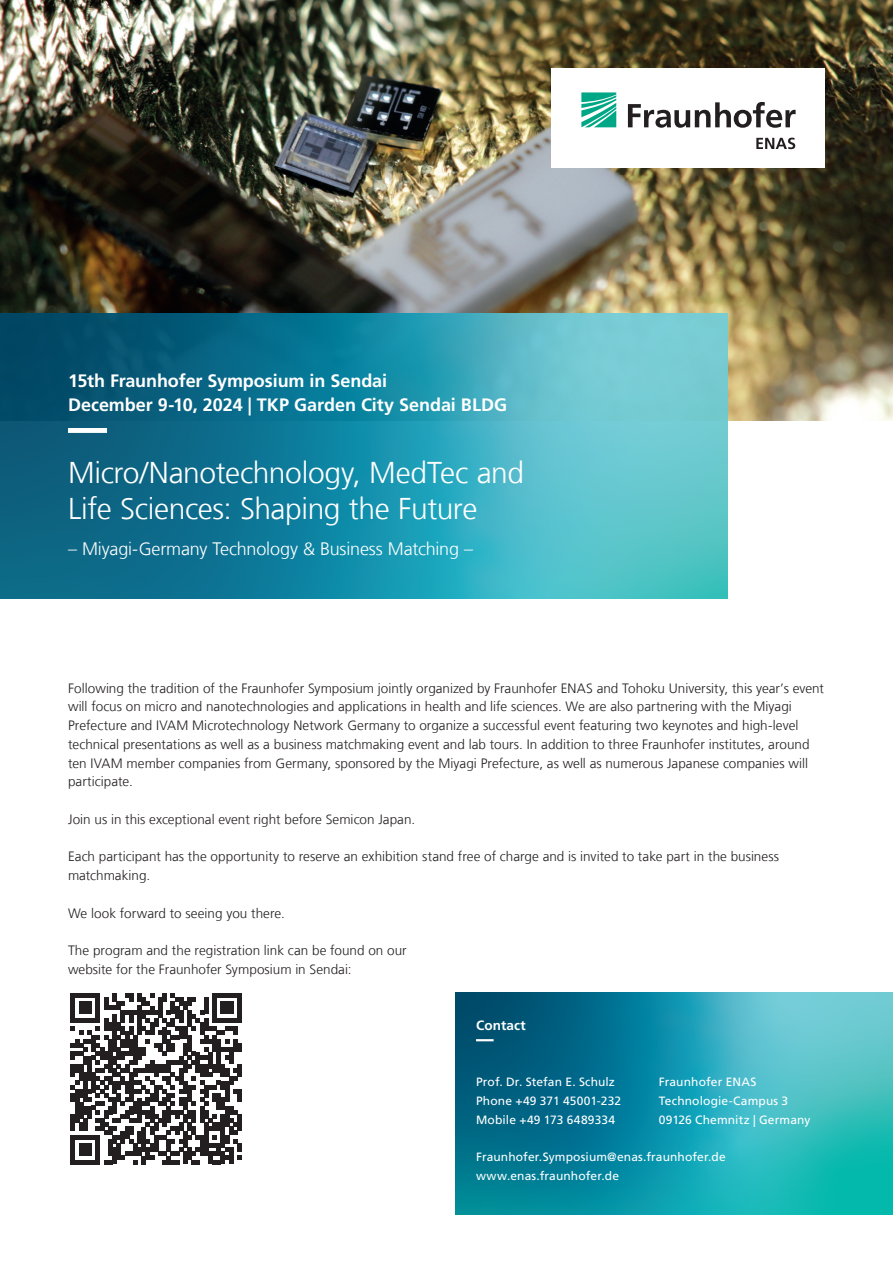
<style>
.page{position:relative;width:893px;height:1263px;background:#fff}
.page>*{position:absolute;margin:0;border:0;box-sizing:border-box;transform-origin:0 0}
.t1{font:300 30px/36px "Frutiger LT Com";letter-spacing:-.015em;color:#fff}
.t2{font:700 18px/23.4px "Frutiger LT Com";letter-spacing:-.005em;color:#fff}
.t3{font:300 18px "Frutiger LT Com";letter-spacing:-.01em;color:#fff}
.t4{font:300 13.5px/18.8px "Frutiger LT Com";color:#231f20}
.t5{font:700 13.5px "Frutiger LT Com";letter-spacing:.01em;color:#fff}
.t6{font:12px/18.8px "Frutiger LT Com";letter-spacing:.01em;color:#fff}
</style>
<div class="page">
<img style="left:0;top:0;width:893px;height:421px">
<div style="left:552px;top:68px;width:273px;height:99px;background:#fff"></div>
<svg style="left:581px;top:92px;width:35px;height:35px"></svg>
<svg style="left:628px;top:102px;width:168px;height:26px"></svg>
<svg style="left:756px;top:138px;width:39px;height:11px"></svg>
<svg style="left:0;top:313px;width:727px;height:286px;background:#2b91a7"></svg>
<svg style="left:68px;top:428px;width:462px;height:5px;background:#2f90aa"></svg>
<svg style="left:71px;top:993px;width:171px;height:171px"></svg>
<svg style="left:455px;top:993px;width:438px;height:221px;background:#1c97a8"></svg>
<svg style="left:476px;top:1039px;width:166px;height:2px"></svg>
<h2 class="t2" style="left:68px;top:370px;width:440px">15th Fraunhofer Symposium in Sendai<br>December 9-10, 2024 | TKP Garden City Sendai BLDG</h2>
<h1 class="t1" style="left:68px;top:455px;width:458px">Micro/Nanotechnology, MedTec and<br>Life Sciences: Shaping the Future</h1>
<h2 class="t3" style="left:68px;top:538px;width:407px">– Miyagi-Germany Technology &amp; Business Matching –</h2>
<p class="t4" style="left:68px;top:679px;width:758px">Following the tradition of the Fraunhofer Symposium jointly organized by Fraunhofer ENAS and Tohoku University, this year’s event will focus on micro and nanotechnologies and applications in health and life sciences. We are also partnering with the Miyagi Prefecture and IVAM Microtechnology Network Germany to organize a successful event featuring two keynotes and high-level technical presentations as well as a business matchmaking event and lab tours. In addition to three Fraunhofer institutes, around ten IVAM member companies from Germany, sponsored by the Miyagi Prefecture, as well as numerous Japanese companies will participate.</p>
<p class="t4" style="left:68px;top:810px;width:349px">Join us in this exceptional event right before Semicon Japan.</p>
<p class="t4" style="left:68px;top:847px;width:712px">Each participant has the opportunity to reserve an exhibition stand free of charge and is invited to take part in the business matchmaking.</p>
<p class="t4" style="left:68px;top:904px;width:218px">We look forward to seeing you there.</p>
<p class="t4" style="left:68px;top:941px;width:340px">The program and the registration link can be found on our website for the Fraunhofer Symposium in Sendai:</p>
<p class="t5" style="left:476px;top:1017px;width:51px">Contact</p>
<p class="t6" style="left:476px;top:1073px;width:147px">Prof. Dr. Stefan E. Schulz<br>Phone +49 371 45001-232<br>Mobile +49 173 6489334</p>
<p class="t6" style="left:659px;top:1073px;width:153px">Fraunhofer ENAS<br>Technologie-Campus 3<br>09126 Chemnitz | Germany</p>
<p class="t6" style="left:476px;top:1148px;width:251px">Fraunhofer.Symposium@enas.fraunhofer.de www.enas.fraunhofer.de</p>
</div>
